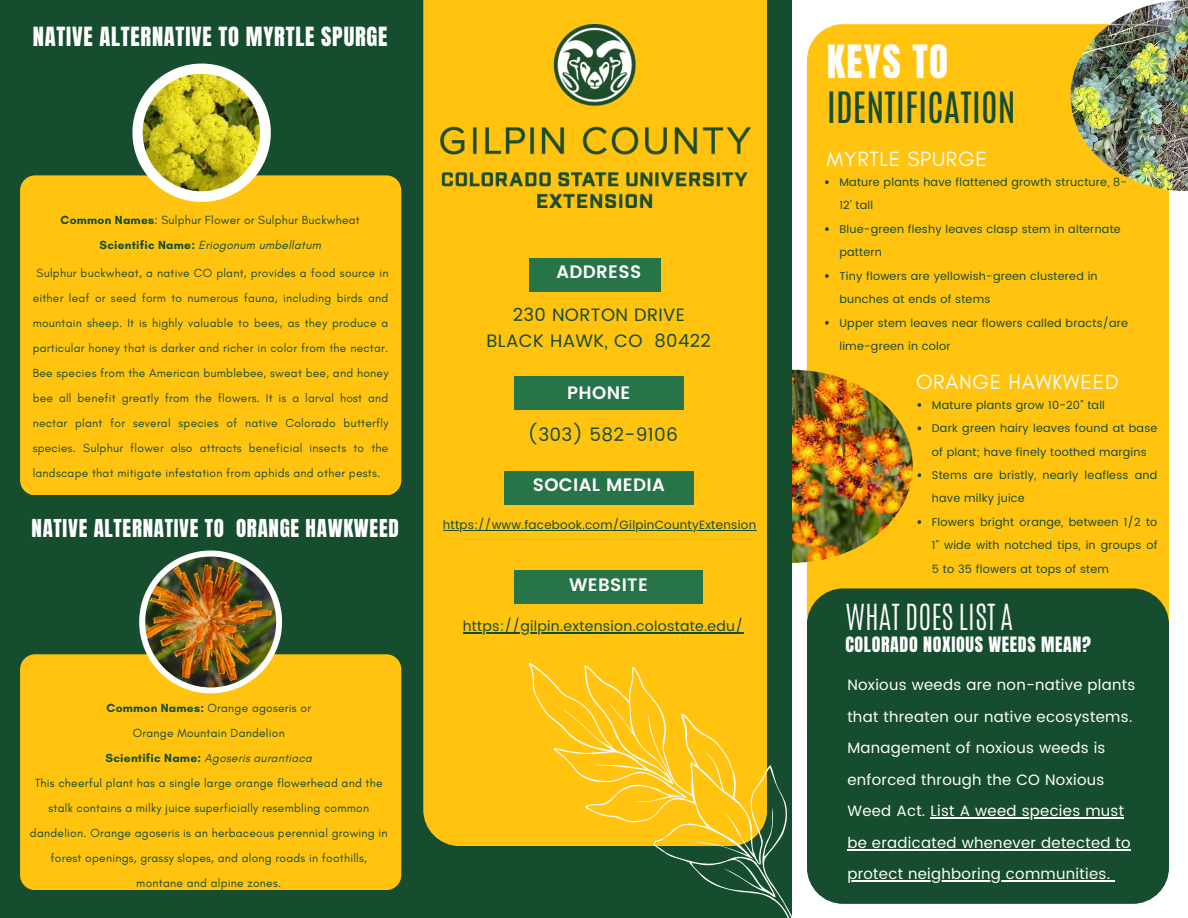
<style>
.page{position:relative;width:1188px;height:918px;background:#fff}
.page>*{position:absolute;margin:0;border:0;box-sizing:border-box;transform-origin:0 0}
.t1{font:39px "Anton";letter-spacing:.035em;color:#fff}
.t2{font:36px "Antonio";color:#164d2e}
.t3{font:300 30px "Antonio";color:#fff}
.t4{font:22.5px "Anton";letter-spacing:.035em;color:#fff}
.t5{font:21px "Anton";letter-spacing:.035em;color:#fff}
.t6{font:21px "Glacial Indifference";letter-spacing:.035em;color:#fff}
.t7{font:18.45px "Poppins";letter-spacing:.02em;color:#164d2e}
.t8{font:18px/25.8px "Poppins";letter-spacing:.02em;color:#164d2e;text-align:center}
.t9{font:600 18px "Poppins";letter-spacing:.02em;color:#fff}
.t10{font:18px "Anton";letter-spacing:.035em;color:#fff}
.t11{font:15px/31.5px "Poppins";letter-spacing:.02em;color:#fff}
.t12{font:14.1px "Poppins";letter-spacing:.02em;color:#164d2e}
.t13{font:12px/25px "Glacial Indifference";letter-spacing:.02em;color:#1e4d2b;text-align:justify}
.t14{font:12px/25px "Glacial Indifference";letter-spacing:.02em;color:#164d2e;text-align:center}
.t15{font:italic 12px "Glacial Indifference";letter-spacing:.02em;color:#164d2e}
.t16{font:12px "Poppins";letter-spacing:.02em;color:#164d2e}
.t17{font:11.25px/23.4px "Poppins";letter-spacing:.02em;color:#164d2e}
.s1{font-weight:700}
.s2{font-weight:700;font-style:normal}
</style>
<div class="page">
<div style="left:0;top:0;width:792px;height:918px;background:#164d2e"></div>
<div style="left:20px;top:175px;width:381px;height:320px;background:#ffc310;border-radius:15px"></div>
<div style="left:20px;top:654px;width:381px;height:236px;background:#ffc310;border-radius:15px"></div>
<svg style="left:132px;top:64px;width:139px;height:138px"></svg>
<svg style="left:139px;top:551px;width:143px;height:142px"></svg>
<img style="left:143px;top:74px;width:117px;height:117px;border-radius:50%">
<img style="left:145px;top:557px;width:131px;height:131px;border-radius:50%">
<div style="left:423px;top:0;width:344px;height:846px;background:#ffc310"></div>
<div style="left:807px;top:24px;width:362px;height:741px;background:#ffc310;border-radius:36px"></div>
<div style="left:807px;top:588px;width:362px;height:316px;background:#164d2e;border-radius:36px"></div>
<div style="left:530px;top:258px;width:131px;height:33px;background:#277449"></div>
<div style="left:514px;top:376px;width:170px;height:34px;background:#277449"></div>
<div style="left:505px;top:471px;width:189px;height:33px;background:#277449"></div>
<div style="left:514px;top:570px;width:189px;height:34px;background:#277449"></div>
<img style="left:441px;top:24px;width:309px;height:184px">
<svg style="left:479px;top:620px;width:387px;height:298px;fill:#ffc310"></svg>
<img style="left:1071px;top:0;width:117px;height:191px">
<img style="left:792px;top:370px;width:121px;height:193px">
<svg style="left:825px;top:180px;width:4px;height:4px"></svg>
<svg style="left:825px;top:227px;width:4px;height:4px"></svg>
<svg style="left:825px;top:274px;width:4px;height:4px"></svg>
<svg style="left:825px;top:321px;width:4px;height:4px"></svg>
<hr style="left:930px;top:818px;width:194px;height:1px;background:#fff">
<hr style="left:847px;top:849px;width:284px;height:1px;background:#fff">
<hr style="left:847px;top:881px;width:263px;height:1px;background:#fff">
<hr style="left:463px;top:632px;width:280px;height:1px;background:#164d2e">
<hr style="left:443px;top:530px;width:313px;height:1px;background:#164d2e">
<svg style="left:917px;top:403px;width:4px;height:4px"></svg>
<svg style="left:917px;top:426px;width:4px;height:4px"></svg>
<svg style="left:917px;top:473px;width:4px;height:4px"></svg>
<svg style="left:917px;top:520px;width:4px;height:4px"></svg>
<p class="t4" style="left:33px;top:20px;width:356px">NATIVE ALTERNATIVE TO MYRTLE SPURGE</p>
<h1 class="t14" style="left:61px;top:208px;width:301px"><span class="s1">Common Names</span>: Sulphur Flower or Sulphur Buckwheat</h1>
<h3 class="t15" style="left:100px;top:238px;width:223px"><span class="s2">Scientific Name:</span> Eriogonum umbellatum</h3>
<p class="t13" style="left:33px;top:260px;width:357px;text-indent:4px">Sulphur buckwheat, a native CO plant, provides a food source in either leaf or seed form to numerous fauna, including birds and mountain sheep. It is highly valuable to bees, as they produce a particular honey that is darker and richer in color from the nectar.<br>Bee species from the American bumblebee, sweat bee, and honey bee all benefit greatly from the flowers. It is a larval host and nectar plant for several species of native Colorado butterfly species. Sulphur flower also attracts beneficial insects to the landscape that mitigate infestation from aphids and other pests.</p>
<p class="t5" style="left:32px;top:513px;width:369px">NATIVE ALTERNATIVE TO ORANGE HAWKWEED</p>
<p class="t14" style="left:107px;top:695px;width:206px"><span class="s1">Common Names:</span> Orange agoseris or</p>
<p class="t14" style="left:133px;top:720px;width:153px">Orange Mountain Dandelion</p>
<p class="t15" style="left:106px;top:750px;width:208px"><span class="s2">Scientific Name:</span> Agoseris aurantiaca</p>
<p class="t14" style="left:30px;top:770px;width:359px">This cheerful plant has a single large orange flowerhead and the stalk contains a milky juice superficially resembling common dandelion. Orange agoseris is an herbaceous perennial growing in forest openings, grassy slopes, and along roads in foothills, montane and alpine zones.</p>
<h4 class="t9" style="left:556px;top:262px;width:86px">ADDRESS</h4>
<h6 class="t8" style="left:487px;top:302px;width:226px">230 NORTON DRIVE<br>BLACK HAWK, CO 80422</h6>
<p class="t9" style="left:567px;top:382px;width:65px">PHONE</p>
<h4 class="t7" style="left:528px;top:424px;width:152px">(303) 582-9106</h4>
<h4 class="t9" style="left:533px;top:475px;width:133px">SOCIAL MEDIA</h4>
<h1 class="t16" style="left:443px;top:518px;width:315px">https://www.facebook.com/GilpinCountyExtension</h1>
<p class="t9" style="left:569px;top:574px;width:80px">WEBSITE</p>
<h5 class="t12" style="left:463px;top:618px;width:282px">https://gilpin.extension.colostate.edu/</h5>
<p class="t1" style="left:827px;top:34px;width:123px">KEYS TO</p>
<h3 class="t2" style="left:827px;top:82px;width:190px">IDENTIFICATION</h3>
<p class="t6" style="left:827px;top:146px;width:162px">MYRTLE SPURGE</p>
<p class="t17" style="left:839px;top:170px;width:289px">Mature plants have flattened growth structure, 8-<br>12' tall</p>
<p class="t17" style="left:839px;top:217px;width:283px">Blue-green fleshy leaves clasp stem in alternate pattern</p>
<p class="t17" style="left:839px;top:264px;width:260px">Tiny flowers are yellowish-green clustered in bunches at ends of stems</p>
<p class="t17" style="left:839px;top:311px;width:290px">Upper stem leaves near flowers called bracts/are lime-green in color</p>
<p class="t6" style="left:916px;top:369px;width:204px">ORANGE HAWKWEED</p>
<p class="t17" style="left:932px;top:393px;width:175px">Mature plants grow 10-20" tall</p>
<h3 class="t17" style="left:932px;top:416px;width:227px">Dark green hairy leaves found at base of plant; have finely toothed margins</h3>
<h2 class="t17" style="left:932px;top:463px;width:227px">Stems are bristly, nearly leafless and have milky juice</h2>
<h5 class="t17" style="left:932px;top:510px;width:227px;text-align:justify">Flowers bright orange, between 1/2 to 1" wide with notched tips, in groups of 5 to 35 flowers at tops of stem</h5>
<p class="t3" style="left:845px;top:596px;width:169px">WHAT DOES LIST A</p>
<p class="t10" style="left:845px;top:631px;width:247px">COLORADO NOXIOUS WEEDS MEAN?</p>
<p class="t11" style="left:847px;top:669px;width:290px">Noxious weeds are non-native plants that threaten our native ecosystems.<br>Management of noxious weeds is enforced through the CO Noxious Weed Act. List A weed species must</p>
<p class="t11" style="left:847px;top:827px;width:285px">be eradicated whenever detected to</p>
<h4 class="t11" style="left:847px;top:858px;width:264px">protect neighboring communities.</h4>
</div>
